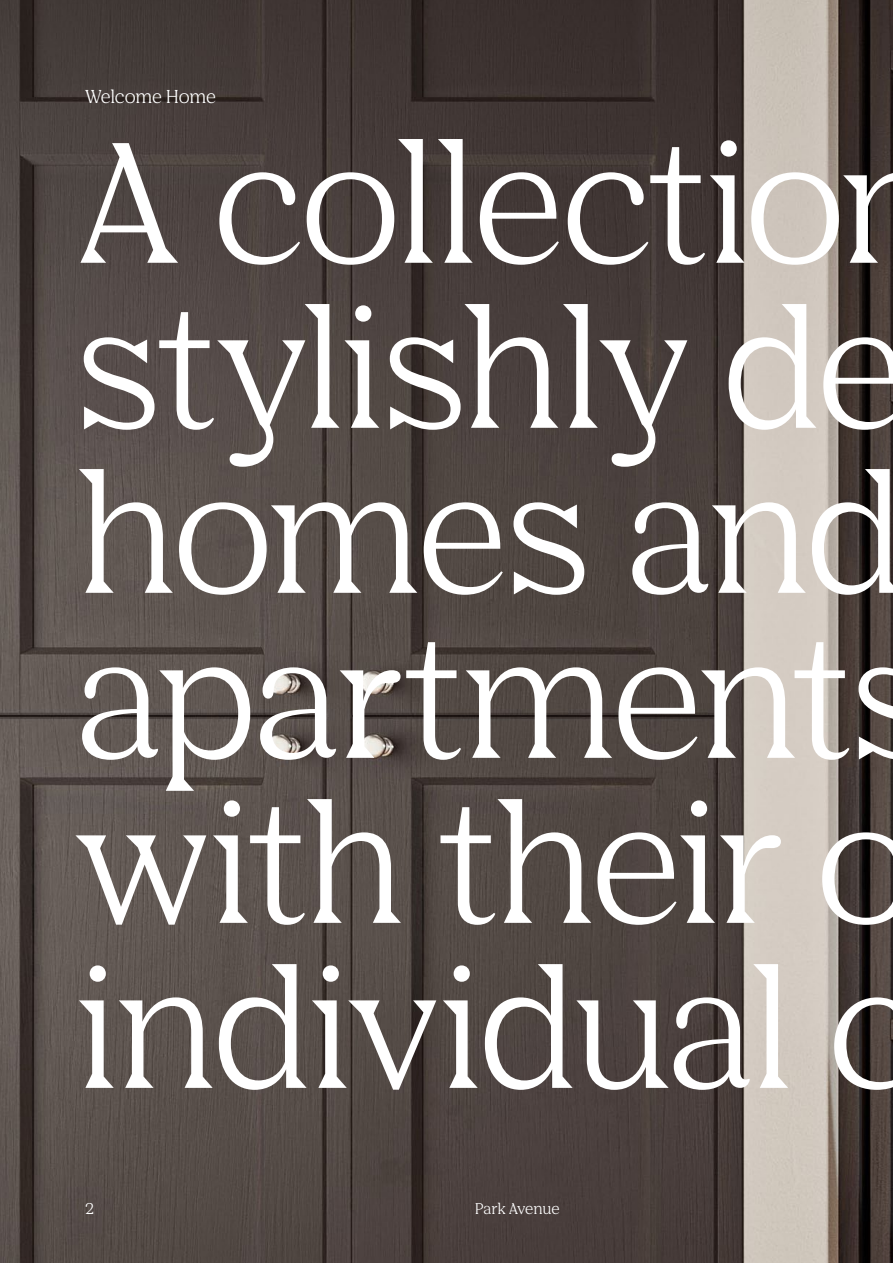
<style>
.page{position:relative;width:893px;height:1263px;background:#fff}
.page>*{position:absolute;margin:0;border:0;box-sizing:border-box;transform-origin:0 0}
.t1{font:165px/165px "Nib";letter-spacing:-.03em;color:#fff}
.t2{font:18px "Nib";letter-spacing:-.015em;color:#fff}
.t3{font:15px "Nib";letter-spacing:-.01em;color:#fff}
</style>
<div class="page">
<img style="left:0;top:0;width:893px;height:1263px">
<p class="t2" style="left:85px;top:89px;width:133px">Welcome Home</p>
<p class="t1" style="left:75px;top:134px;width:868px">A collection stylishly de homes and apartment with their o individual c</p>
<p class="t3" style="left:85px;top:1202px;width:10px">2</p>
<p class="t3" style="left:475px;top:1202px;width:87px">Park Avenue</p>
</div>
